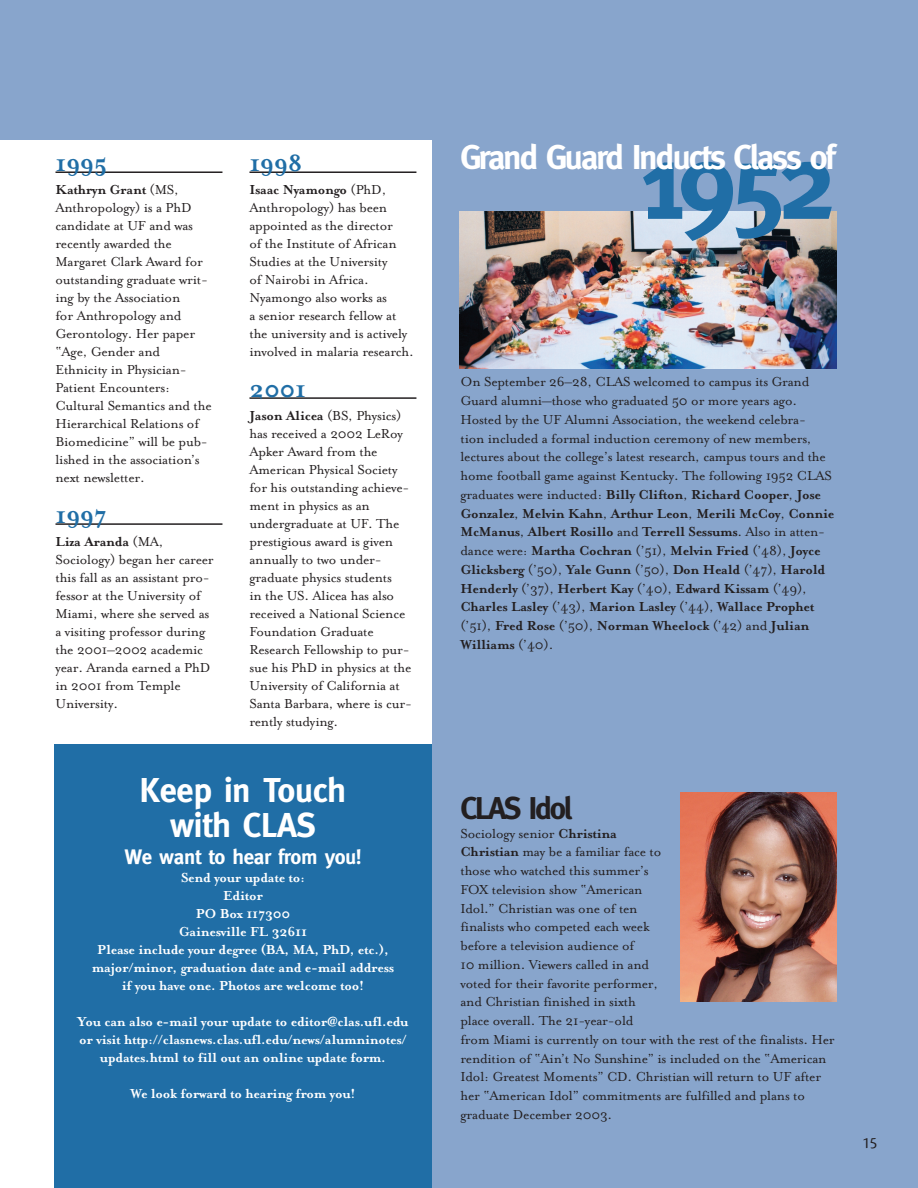
<style>
.page{position:relative;width:918px;height:1188px;background:#fff}
.page>*{position:absolute;margin:0;border:0;box-sizing:border-box;transform-origin:0 0}
.t1{font:700 108px "Meta";color:#206ea6}
.t2{font:700 34.5px "Meta";letter-spacing:-.06em;color:#fff}
.t3{font:700 34.5px/34.5px "Meta";letter-spacing:-.015em;color:#fff;text-align:center}
.t4{font:700 31.5px "Meta";letter-spacing:-.075em;color:#231f20}
.t5{font:700 27px "Mrs Eaves";letter-spacing:-.015em;color:#206ea6}
.t6{font:700 21px "Meta";letter-spacing:-.015em;color:#fff}
.t7{font:16.5px "Cronos Display";color:#231f20}
.t8{font:15px/18px "Mrs Eaves Roman";letter-spacing:-.015em;color:#231f20}
.t9{font:700 15px/18.8px "Mrs Eaves";letter-spacing:-.015em;color:#231f20}
.t10{font:700 15px/18px "Mrs Eaves";letter-spacing:-.015em;color:#fff;text-align:center}
.s1{font-family:"Mrs Eaves Roman";font-weight:400}
.s2{font-family:"Mrs Eaves";font-weight:700}
</style>
<div class="page">
<div style="left:432px;top:0;width:486px;height:1188px;background:#88a5cc"></div>
<div style="left:0;top:0;width:702px;height:140px;background:#88a5cc"></div>
<div style="left:54px;top:744px;width:378px;height:444px;background:#206ea6"></div>
<hr style="left:56px;top:171px;width:166px;height:2px;background:#231f20">
<hr style="left:56px;top:523px;width:166px;height:2px;background:#231f20">
<hr style="left:249px;top:171px;width:167px;height:2px;background:#231f20">
<hr style="left:249px;top:397px;width:167px;height:2px;background:#231f20">
<img style="left:459px;top:211px;width:378px;height:158px">
<img style="left:680px;top:792px;width:157px;height:210px">
<h3 class="t5" style="left:56px;top:148px;width:54px">1995</h3>
<p class="t9" style="left:56px;top:180px;width:125px">Kathryn Grant <span class="s1">(MS,</span></p>
<p class="t8" style="left:56px;top:199px;width:158px">Anthropology) is a PhD candidate at UF and was recently awarded the<br>Margaret Clark Award for outstanding graduate writ&shy;ing by the Association<br>for Anthropology and<br>Gerontology. Her paper “Age, Gender and<br>Ethnicity in Physician-<br>Patient Encounters:<br>Cultural Semantics and the<br>Hierarchical Relations of<br>Biomedicine” will be pub&shy;lished in the association’s next newsletter.</p>
<h3 class="t5" style="left:56px;top:500px;width:53px">1997</h3>
<p class="t9" style="left:56px;top:532px;width:110px">Liza Aranda <span class="s1">(MA,</span></p>
<p class="t8" style="left:56px;top:551px;width:160px">Sociology) began her career this fall as an assistant pro&shy;fessor at the University of<br>Miami, where she served as a visiting professor during the 2001–2002 academic year. Aranda earned a PhD in 2001 from Temple<br>University.</p>
<h3 class="t5" style="left:249px;top:148px;width:55px">1998</h3>
<p class="t9" style="left:249px;top:180px;width:138px">Isaac Nyamongo <span class="s1">(PhD,</span></p>
<p class="t8" style="left:249px;top:199px;width:166px">Anthropology) has been appointed as the director<br>of the Institute of African<br>Studies at the University<br>of Nairobi in Africa.<br>Nyamongo also works as<br>a senior research fellow at the university and is actively involved in malaria research.</p>
<h3 class="t5" style="left:249px;top:374px;width:58px">2001</h3>
<p class="t8" style="left:249px;top:407px;width:164px"><span class="s2">Jason Alicea</span> (BS, Physics) has received a 2002 LeRoy<br>Apker Award from the<br>American Physical Society for his outstanding achieve&shy;ment in physics as an undergraduate at UF. The prestigious award is given annually to two under&shy;graduate physics students<br>in the US. Alicea has also received a National Science<br>Foundation Graduate<br>Research Fellowship to pur&shy;sue his PhD in physics at the<br>University of California at<br>Santa Barbara, where is cur&shy;rently studying.</p>
<h2 class="t3" style="left:140px;top:773px;width:208px">Keep in Touch with CLAS</h2>
<h3 class="t6" style="left:124px;top:844px;width:239px">We want to hear from you!</h3>
<p class="t10" style="left:92px;top:868px;width:304px">Send your update to:<br>Editor<br>PO Box 117300<br>Gainesville FL 32611<br>Please include your degree (BA, MA, PhD, etc.), major/minor, graduation date and e-mail address if you have one. Photos are welcome too!</p>
<p class="t10" style="left:77px;top:1012px;width:333px">You can also e-mail your update to editor@clas.ufl.edu or visit http://clasnews.clas.ufl.edu/news/alumninotes/ updates.html to fill out an online update form.</p>
<p class="t10" style="left:131px;top:1084px;width:226px">We look forward to hearing from you!</p>
<h2 class="t2" style="left:460px;top:137px;width:376px">Grand Guard Inducts Class of</h2>
<h1 class="t1" style="left:638px;top:119px;width:199px">1952</h1>
<p class="t8" style="left:460px;top:373px;width:373px;line-height:18.8px">On September 26–28, CLAS welcomed to campus its Grand Guard alumni—those who graduated 50 or more years ago.<br>Hosted by the UF Alumni Association, the weekend celebra&shy;tion included a formal induction ceremony of new members, lectures about the college’s latest research, campus tours and the home football game against Kentucky. The following 1952 CLAS</p>
<p class="t9" style="left:460px;top:485px;width:375px"><span class="s1">graduates were inducted:</span> Billy Clifton<span class="s1">,</span> Richard Cooper<span class="s1">,</span> Jose Gonzalez<span class="s1">,</span> Melvin Kahn<span class="s1">,</span> Arthur Leon<span class="s1">,</span> Merili McCoy<span class="s1">,</span> Connie McManus<span class="s1">,</span> Albert Rosillo <span class="s1">and</span> Terrell Sessums<span class="s1">. Also in atten&shy;dance were:</span> Martha Cochran <span class="s1">(’51),</span> Melvin Fried <span class="s1">(’48),</span> Joyce Glicksberg <span class="s1">(’50),</span> Yale Gunn <span class="s1">(’50),</span> Don Heald <span class="s1">(’47),</span> Harold Henderly <span class="s1">(’37),</span> Herbert Kay <span class="s1">(’40),</span> Edward Kissam <span class="s1">(’49), </span>Charles Lasley <span class="s1">(’43),</span> Marion Lasley <span class="s1">(’44),</span> Wallace Prophet <span class="s1">(’51),</span> Fred Rose <span class="s1">(’50),</span> Norman Wheelock <span class="s1">(’42) and</span> Julian Williams <span class="s1">(’40).</span></p>
<h3 class="t4" style="left:460px;top:790px;width:113px">CLAS Idol</h3>
<p class="t8" style="left:460px;top:824px;width:376px;line-height:18.8px">Sociology senior <span class="s2">Christina<br>Christian</span> may be a familiar face to<br>those who watched this summer’s<br>FOX television show “American<br>Idol.” Christian was one of ten<br>finalists who competed each week<br>before a television audience of<br>10 million. Viewers called in and<br>voted for their favorite performer,<br>and Christian finished in sixth<br>place overall. The 21-year-old<br>from Miami is currently on tour with the rest of the finalists. Her rendition of “Ain’t No Sunshine” is included on the “American Idol: Greatest Moments” CD. Christian will return to UF after her “American Idol” commitments are fulfilled and plans to graduate December 2003.</p>
<p class="t7" style="left:863px;top:1134px;width:16px">15</p>
</div>
